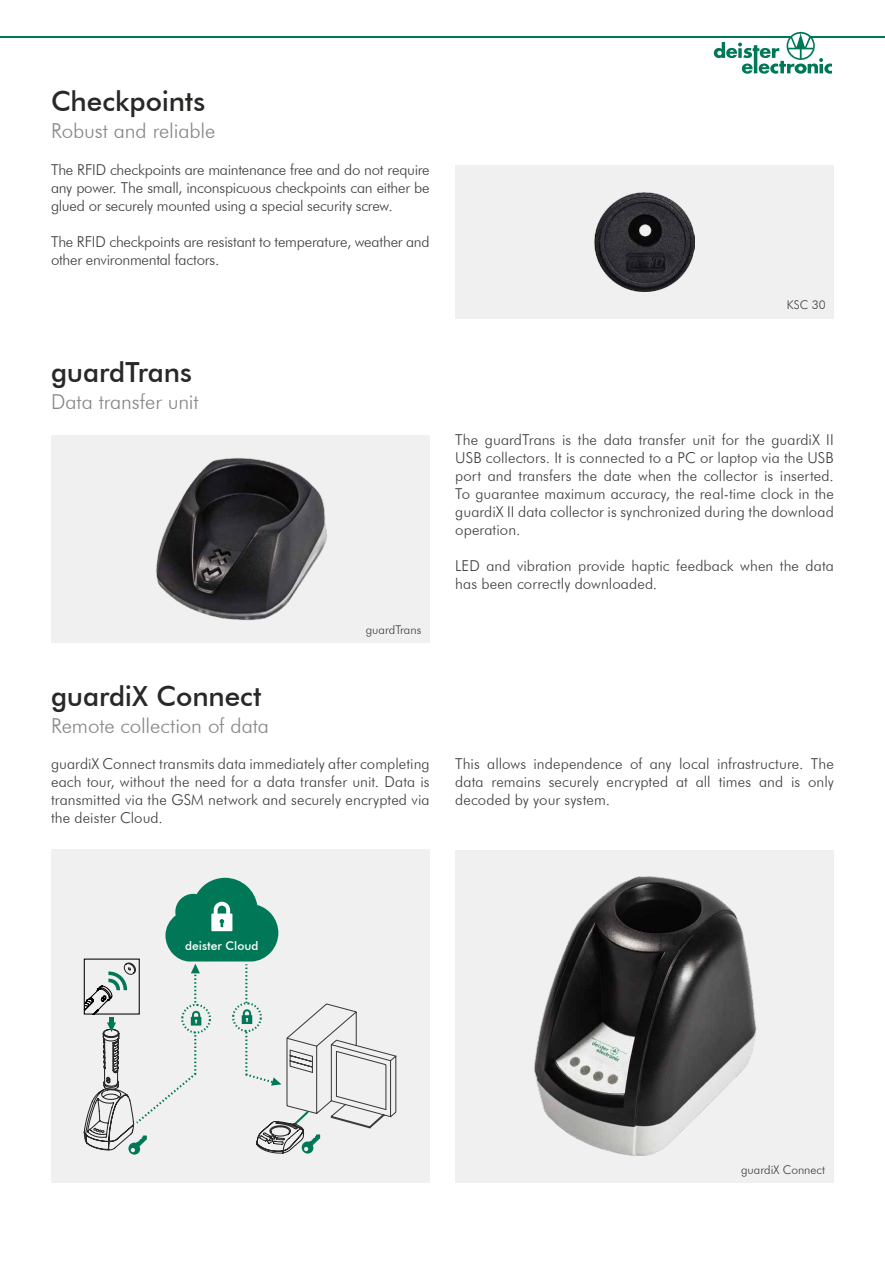
<style>
.page{position:relative;width:885px;height:1263px;background:#fff}
.page>*{position:absolute;margin:0;border:0;box-sizing:border-box;transform-origin:0 0}
.t1{font:500 27.75px "Futura BT";letter-spacing:-.005em;color:#282827}
.t2{font:300 20.7px "Futura BT";letter-spacing:-.005em;color:#878787}
.t3{font:300 15px/18px "Futura BT";color:#3c3c3b;text-align:justify}
.t4{font:300 12px "Futura BT";color:#3c3c3b}
.t5{font:500 12px "Futura BT";color:#fff}
</style>
<div class="page">
<div style="left:51px;top:436px;width:378px;height:207px;background:#f0f0f0"></div>
<div style="left:51px;top:850px;width:378px;height:333px;background:#f0f0f0"></div>
<div style="left:455px;top:850px;width:378px;height:332px;background:#f0f0f0"></div>
<div style="left:455px;top:165px;width:378px;height:153px;background:#f0f0f0"></div>
<img style="left:156px;top:458px;width:172px;height:163px">
<svg style="left:83px;top:878px;width:314px;height:276px"></svg>
<img style="left:595px;top:193px;width:99px;height:99px">
<img style="left:534px;top:876px;width:223px;height:280px">
<hr style="left:0;top:36px;width:884px;height:2px;background:#007858">
<svg style="left:713px;top:32px;width:118px;height:42px"></svg>
<h1 class="t1" style="left:51px;top:85px;width:156px">Checkpoints</h1>
<h2 class="t2" style="left:51px;top:119px;width:166px">Robust and reliable</h2>
<p class="t3" style="left:51px;top:160px;width:380px">The RFID checkpoints are maintenance free and do not require any power. The small, inconspicuous checkpoints can either be glued or securely mounted using a special security screw.</p>
<p class="t3" style="left:51px;top:232px;width:380px">The RFID checkpoints are resistant to temperature, weather and other environmental factors.</p>
<h1 class="t1" style="left:51px;top:355px;width:142px">guardTrans</h1>
<h2 class="t2" style="left:51px;top:389px;width:149px">Data transfer unit</h2>
<h1 class="t1" style="left:51px;top:679px;width:212px">guardiX Connect</h1>
<h2 class="t2" style="left:51px;top:713px;width:219px">Remote collection of data</h2>
<p class="t4" style="left:366px;top:622px;width:57px">guardTrans</p>
<p class="t4" style="left:786px;top:298px;width:40px">KSC 30</p>
<p class="t3" style="left:455px;top:430px;width:380px">The guardTrans is the data transfer unit for the guardiX II USB collectors. It is connected to a PC or laptop via the USB port and transfers the date when the collector is inserted.<br>To guarantee maximum accuracy, the real-time clock in the guardiX II data collector is synchronized during the download operation.</p>
<p class="t3" style="left:455px;top:556px;width:380px">LED and vibration provide haptic feedback when the data has been correctly downloaded.</p>
<p class="t3" style="left:51px;top:754px;width:380px">guardiX Connect transmits data immediately after completing each tour, without the need for a data transfer unit. Data is transmitted via the GSM network and securely encrypted via the deister Cloud.</p>
<p class="t3" style="left:455px;top:754px;width:380px">This allows independence of any local infrastructure. The data remains securely encrypted at all times and is only decoded by your system.</p>
<p class="t5" style="left:185px;top:938px;width:75px">deister Cloud</p>
<p class="t4" style="left:741px;top:1162px;width:85px">guardiX Connect</p>
</div>
